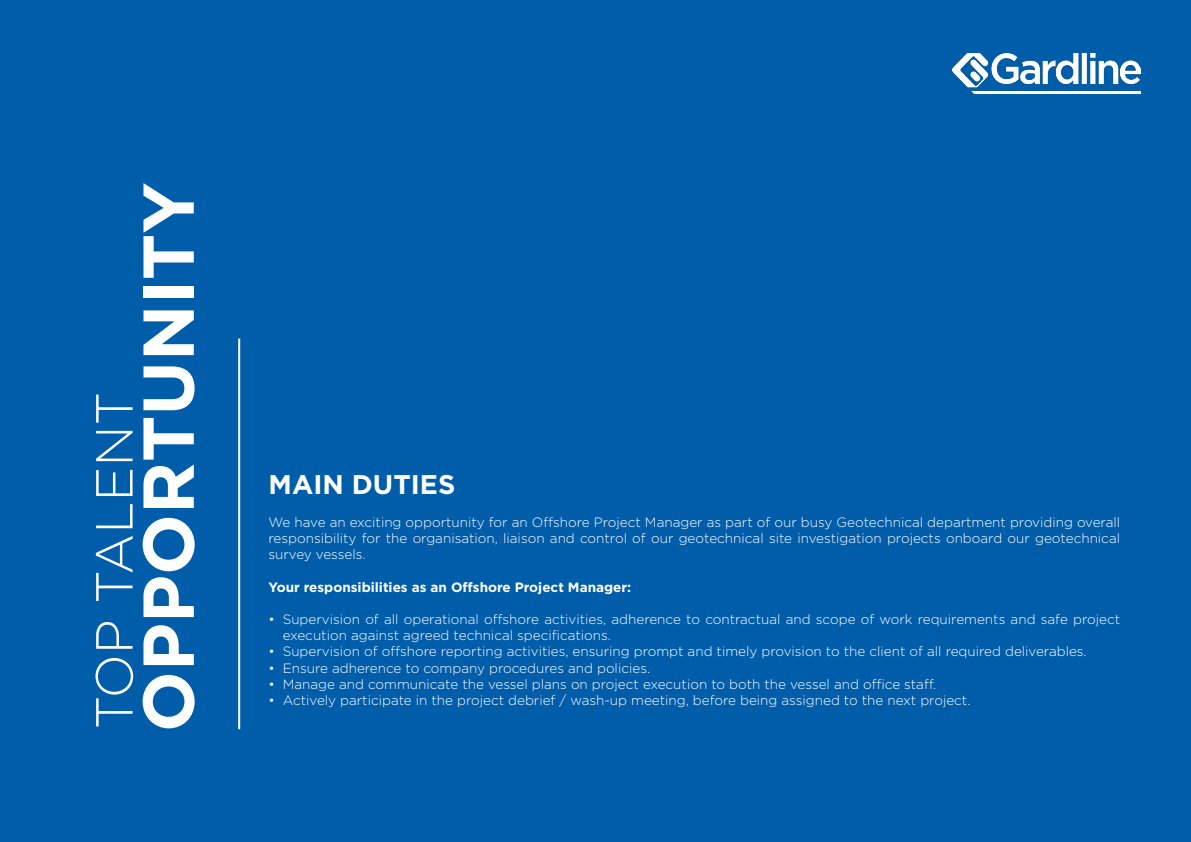
<style>
.page{position:relative;width:1191px;height:842px;background:#005daa}
.page>*{position:absolute;margin:0;border:0;box-sizing:border-box;transform-origin:0 0}
.t1{font:700 71.9px "Gotham";color:#fff}
.t2{font:300 52px "Gotham";color:#fff}
.t3{font:700 27px "Gotham";color:#fff}
.t4{font:300 13.5px/16.2px "Gotham";color:#fff;text-align:justify}
.t5{font:700 13.5px "Gotham";color:#fff}
</style>
<div class="page">
<hr style="left:238px;top:338px;width:2px;height:391px;background:#fff">
<img style="left:952px;top:54px;width:188px;height:39px">
<h2 class="t2" style="left:81px;top:729px;width:339px;rotate:-90deg">TOP TALENT</h2>
<h1 class="t1" style="left:121px;top:732px;width:551px;rotate:-90deg">OPPORTUNITY</h1>
<h3 class="t3" style="left:268px;top:467px;width:188px">MAIN DUTIES</h3>
<p class="t4" style="left:268px;top:513px;width:853px">We have an exciting opportunity for an Offshore Project Manager as part of our busy Geotechnical department providing overall responsibility for the organisation, liaison and control of our geotechnical site investigation projects onboard our geotechnical survey vessels.</p>
<p class="t5" style="left:268px;top:578px;width:364px">Your responsibilities as an Offshore Project Manager:</p>
<p class="t4" style="left:283px;top:611px;width:839px;text-indent:-14px">• Supervision of all operational offshore activities, adherence to contractual and scope of work requirements and safe project execution against agreed technical specifications.</p>
<p class="t4" style="left:268px;top:643px;width:819px">• Supervision of offshore reporting activities, ensuring prompt and timely provision to the client of all required deliverables.</p>
<p class="t4" style="left:268px;top:659px;width:383px">• Ensure adherence to company procedures and policies.</p>
<p class="t4" style="left:268px;top:675px;width:669px">• Manage and communicate the vessel plans on project execution to both the vessel and office staff.</p>
<p class="t4" style="left:268px;top:692px;width:703px">• Actively participate in the project debrief / wash-up meeting, before being assigned to the next project.</p>
</div>
